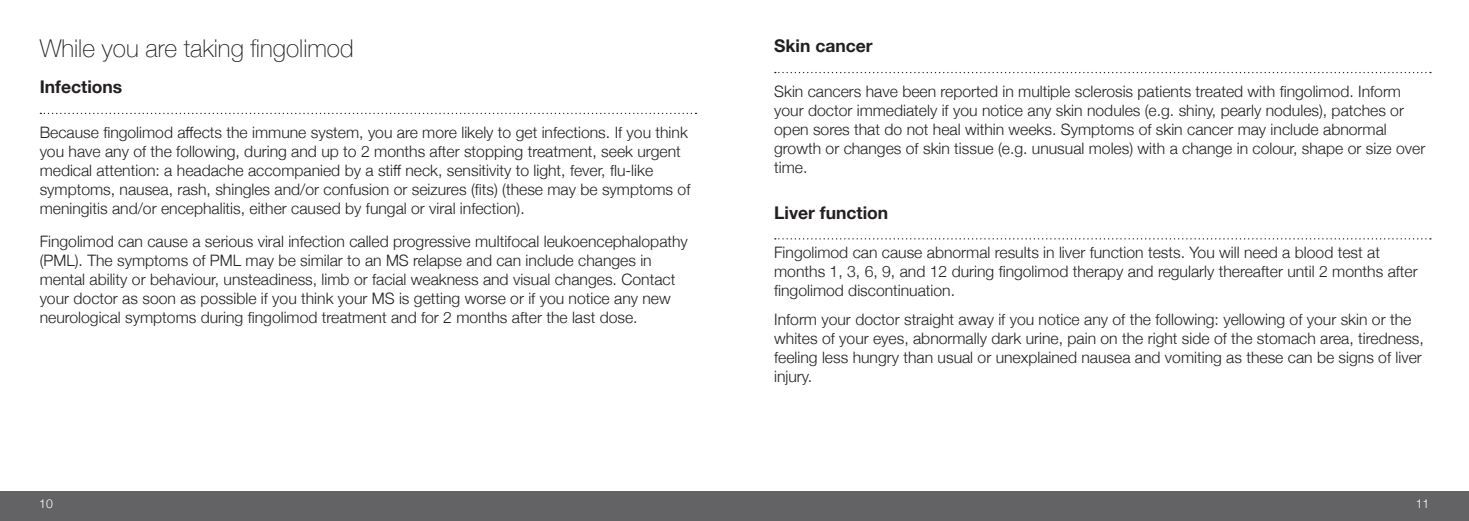
<style>
.page{position:relative;width:1469px;height:521px;background:#fff}
.page>*{position:absolute;margin:0;border:0;box-sizing:border-box;transform-origin:0 0}
.t1{font:100 24.5px "Helvetica Neue";color:#231f20}
.t2{font:700 17.5px "Helvetica Neue";color:#231f20}
.t3{font:300 15.75px/18.9px "Helvetica Neue";color:#231f20}
.t4{font:300 12.25px "Helvetica Neue";color:#fff}
</style>
<div class="page">
<div style="left:0;top:492px;width:734px;height:29px;background:#636366"></div>
<div style="left:734px;top:492px;width:734px;height:29px;background:#636366"></div>
<svg style="left:40px;top:113px;width:656px;height:1px"></svg>
<svg style="left:775px;top:72px;width:655px;height:1px"></svg>
<svg style="left:775px;top:238px;width:655px;height:1px"></svg>
<p class="t1" style="left:40px;top:30px;width:315px">While you are taking fingolimod</p>
<p class="t2" style="left:40px;top:73px;width:84px">Infections</p>
<p class="t3" style="left:40px;top:122px;width:652px">Because fingolimod affects the immune system, you are more likely to get infections. If you think you have any of the following, during and up to 2 months after stopping treatment, seek urgent medical attention: a headache accompanied by a stiff neck, sensitivity to light, fever, flu-like symptoms, nausea, rash, shingles and/or confusion or seizures (fits) (these may be symptoms of meningitis and/or encephalitis, either caused by fungal or viral infection).</p>
<p class="t3" style="left:40px;top:231px;width:649px">Fingolimod can cause a serious viral infection called progressive multifocal leukoencephalopathy (PML). The symptoms of PML may be similar to an MS relapse and can include changes in mental ability or behaviour, unsteadiness, limb or facial weakness and visual changes. Contact your doctor as soon as possible if you think your MS is getting worse or if you notice any new neurological symptoms during fingolimod treatment and for 2 months after the last dose.</p>
<p class="t2" style="left:774px;top:32px;width:100px">Skin cancer</p>
<p class="t3" style="left:774px;top:81px;width:652px">Skin cancers have been reported in multiple sclerosis patients treated with fingolimod. Inform your doctor immediately if you notice any skin nodules (e.g. shiny, pearly nodules), patches or open sores that do not heal within weeks. Symptoms of skin cancer may include abnormal growth or changes of skin tissue (e.g. unusual moles) with a change in colour, shape or size over time.</p>
<p class="t2" style="left:774px;top:198px;width:116px">Liver function</p>
<p class="t3" style="left:774px;top:242px;width:645px">Fingolimod can cause abnormal results in liver function tests. You will need a blood test at months 1, 3, 6, 9, and 12 during fingolimod therapy and regularly thereafter until 2 months after fingolimod discontinuation.</p>
<p class="t3" style="left:774px;top:309px;width:651px">Inform your doctor straight away if you notice any of the following: yellowing of your skin or the whites of your eyes, abnormally dark urine, pain on the right side of the stomach area, tiredness, feeling less hungry than usual or unexplained nausea and vomiting as these can be signs of liver injury.</p>
<p class="t4" style="left:39px;top:494px;width:15px">10</p>
<p class="t4" style="left:1415px;top:494px;width:15px">11</p>
</div>
